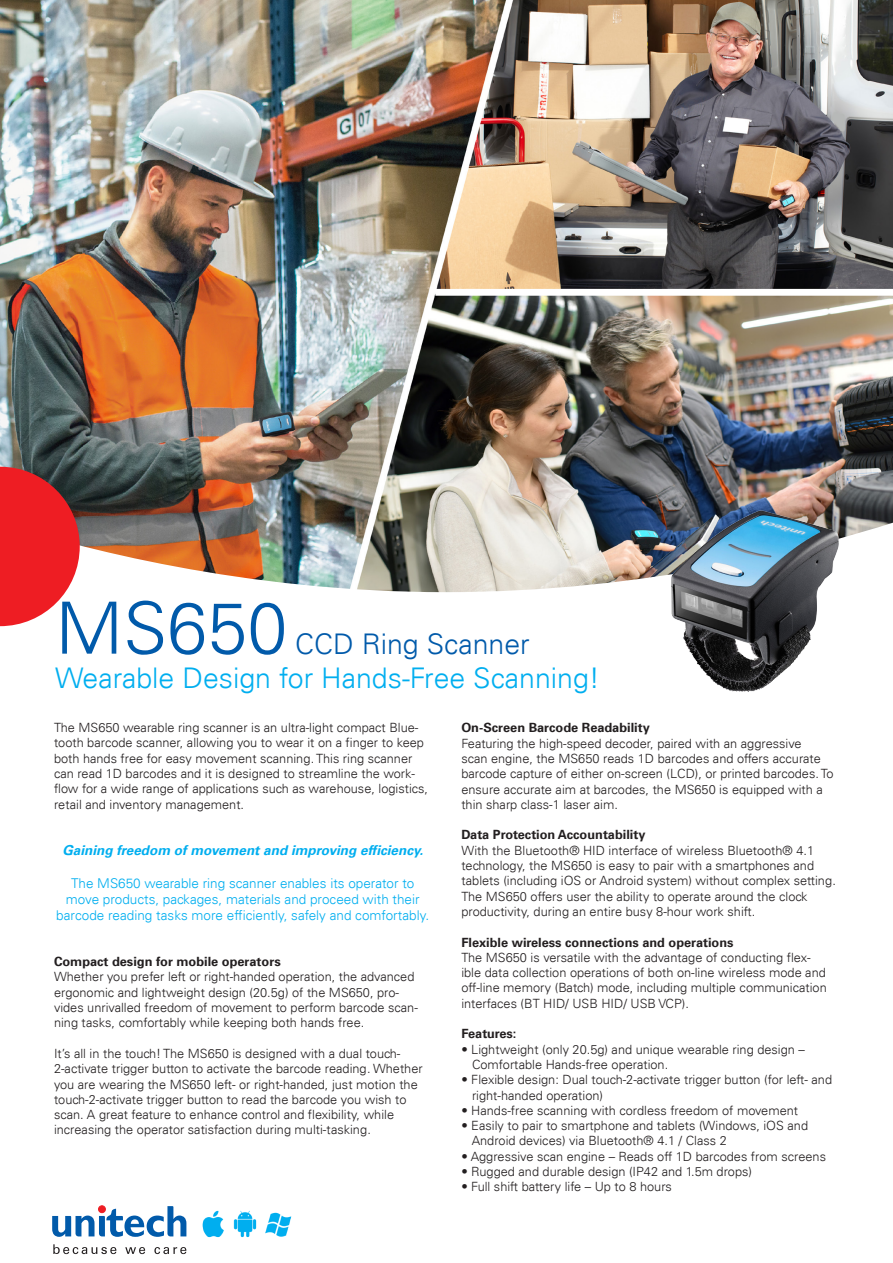
<style>
.page{position:relative;width:893px;height:1263px;background:#fff}
.page>*{position:absolute;margin:0;border:0;box-sizing:border-box;transform-origin:0 0}
.t1{font:300 72px "Univers LT";color:#015aaa}
.t2{font:300 28.5px/34.2px "Univers LT";color:#00aeef}
.t3{font:300 13.5px/16.2px "Univers LT";color:#00aeef;text-align:center}
.t4{font:italic 700 13.5px "Univers LT";color:#00aeef}
.t5{font:300 12.75px/15.3px "Univers LT";color:#231f20}
.t6{font:700 12.75px "Univers LT";color:#231f20}
.t7{font:700 12.75px "Univers 65";color:#231f20}
.s1{color:#015aaa}
</style>
<div class="page">
<svg style="left:53px;top:1244px;width:63px;height:10px"></svg>
<svg style="left:125px;top:1247px;width:20px;height:7px"></svg>
<svg style="left:154px;top:1247px;width:32px;height:7px"></svg>
<svg style="left:52px;top:1206px;width:134px;height:31px"></svg>
<img style="left:0;top:0;width:893px;height:592px">
<svg style="left:0;top:467px;width:80px;height:159px"></svg>
<img style="left:629px;top:493px;width:247px;height:199px">
<img style="left:202px;top:1210px;width:90px;height:28px">
<p class="t1" style="left:55px;top:585px;width:234px">MS650</p>
<p class="t2" style="left:55px;top:626px;width:546px;text-indent:240px"><span class="s1">CCD Ring Scanner<br></span>Wearable Design for Hands-Free Scanning!</p>
<p class="t5" style="left:54px;top:720px;width:376px">The MS650 wearable ring scanner is an ultra-light compact Blue&shy;tooth barcode scanner, allowing you to wear it on a finger to keep both hands free for easy movement scanning. This ring scanner can read 1D barcodes and it is designed to streamline the work&shy;flow for a wide range of applications such as warehouse, logistics, retail and inventory management.</p>
<p class="t4" style="left:62px;top:843px;width:362px">Gaining freedom of movement and improving efficiency.</p>
<p class="t3" style="left:56px;top:875px;width:374px">The MS650 wearable ring scanner enables its operator to move products, packages, materials and proceed with their barcode reading tasks more efficiently, safely and comfortably.</p>
<p class="t7" style="left:54px;top:953px;width:228px">Compact design for mobile operators</p>
<p class="t5" style="left:54px;top:969px;width:365px">Whether you prefer left or right-handed operation, the advanced ergonomic and lightweight design (20.5g) of the MS650, pro&shy;vides unrivalled freedom of movement to perform barcode scan&shy;ning tasks, comfortably while keeping both hands free.</p>
<p class="t5" style="left:54px;top:1046px;width:370px">It’s all in the touch! The MS650 is designed with a dual touch-2-activate trigger button to activate the barcode reading. Whether you are wearing the MS650 left- or right-handed, just motion the touch-2-activate trigger button to read the barcode you wish to scan. A great feature to enhance control and flexibility, while increasing the operator satisfaction during multi-tasking.</p>
<p class="t7" style="left:461px;top:720px;width:190px">On-Screen Barcode Readability</p>
<p class="t5" style="left:461px;top:735px;width:374px">Featuring the high-speed decoder, paired with an aggressive<br>scan engine, the MS650 reads 1D barcodes and offers accurate barcode capture of either on-screen (LCD), or printed barcodes. To ensure accurate aim at barcodes, the MS650 is equipped with a thin sharp class-1 laser aim.</p>
<p class="t6" style="left:461px;top:827px;width:186px">Data Protection Accountability</p>
<p class="t5" style="left:461px;top:842px;width:376px">With the Bluetooth® HID interface of wireless Bluetooth® 4.1 technology, the MS650 is easy to pair with a smartphones and tablets (including iOS or Android system) without complex setting.<br>The MS650 offers user the ability to operate around the clock productivity, during an entire busy 8-hour work shift.</p>
<p class="t6" style="left:461px;top:934px;width:274px">Flexible wireless connections and operations</p>
<p class="t5" style="left:461px;top:950px;width:367px">The MS650 is versatile with the advantage of conducting flex&shy;ible data collection operations of both on-line wireless mode and off-line memory (Batch) mode, including multiple communication interfaces (BT HID/ USB HID/ USB VCP).</p>
<p class="t6" style="left:461px;top:1026px;width:57px">Features:</p>
<p class="t5" style="left:472px;top:1041px;width:334px;text-indent:-11px">• Lightweight (only 20.5g) and unique wearable ring design –<br>Comfortable Hands-free operation.</p>
<p class="t5" style="left:461px;top:1072px;width:372px">• Flexible design: Dual touch-2-activate trigger button (for left- and</p>
<p class="t5" style="left:472px;top:1087px;width:133px">right-handed operation)</p>
<p class="t5" style="left:461px;top:1103px;width:338px">• Hands-free scanning with cordless freedom of movement</p>
<p class="t5" style="left:472px;top:1118px;width:338px;text-indent:-10px">• Easily to pair to smartphone and tablets (Windows, iOS and<br>Android devices) via Bluetooth® 4.1 / Class 2</p>
<p class="t5" style="left:461px;top:1148px;width:366px">• Aggressive scan engine – Reads off 1D barcodes from screens</p>
<p class="t5" style="left:461px;top:1164px;width:292px">• Rugged and durable design (IP42 and 1.5m drops)</p>
<p class="t5" style="left:461px;top:1179px;width:212px">• Full shift battery life – Up to 8 hours</p>
</div>
